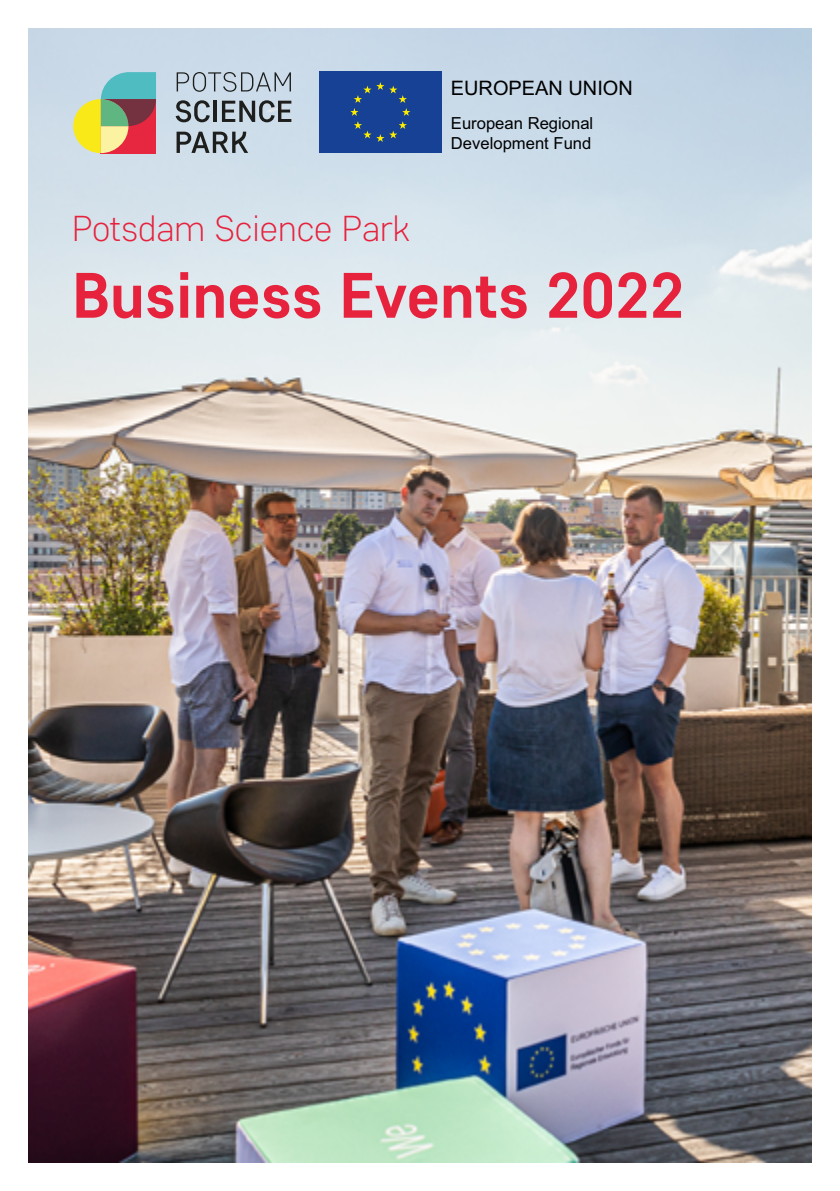
<style>
.page{position:relative;width:840px;height:1191px;background:#fff}
.page>*{position:absolute;margin:0;border:0;box-sizing:border-box;transform-origin:0 0}
.t1{font:700 64px "Core Sans D55";color:#e6223d}
.t2{font:300 36px "Core Sans D25";color:#e6223d}
.t3{font:20px "Arial";color:#000}
.t4{font:16.6px/20px "Arial";color:#000}
</style>
<div class="page">
<img style="left:28px;top:28px;width:783px;height:1134px">
<svg style="left:176px;top:72px;width:115px;height:20px;background:#a8b5c1"></svg>
<svg style="left:175px;top:100px;width:35px;height:22px"></svg>
<hr style="left:214px;top:101px;width:3px;height:21px;background:#1e1f1d">
<svg style="left:222px;top:100px;width:69px;height:22px;background:#828c92"></svg>
<svg style="left:176px;top:132px;width:72px;height:21px;background:#838c93"></svg>
<svg style="left:73px;top:72px;width:83px;height:81px;background:#b0a680"></svg>
<div style="left:319px;top:71px;width:122px;height:82px;background:#164194"></div>
<svg style="left:350px;top:82px;width:60px;height:60px"></svg>
<p class="t3" style="left:450px;top:75px;width:183px">EUROPEAN UNION</p>
<p class="t4" style="left:450px;top:113px;width:144px">European Regional<br>Development Fund</p>
<h2 class="t2" style="left:72px;top:205px;width:338px">Potsdam Science Park</h2>
<h1 class="t1" style="left:72px;top:253px;width:613px">Business Events 2022</h1>
</div>
